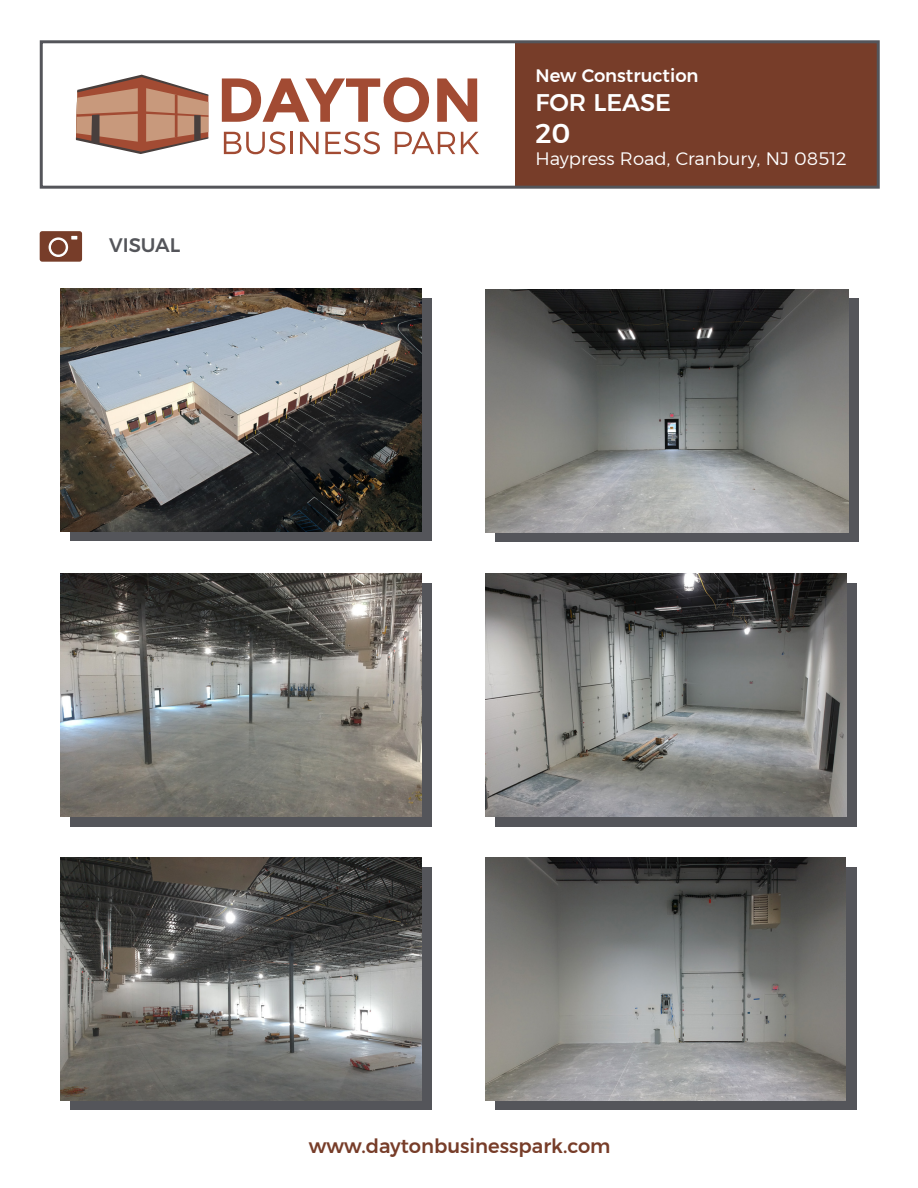
<style>
.page{position:relative;width:918px;height:1188px;background:#fff}
.page>*{position:absolute;margin:0;border:0;box-sizing:border-box;transform-origin:0 0}
.t1{font:500 27px "Montserrat";color:#fff}
.t2{font:500 24px "Montserrat";color:#fff}
.t3{font:500 19.5px "Montserrat";color:#773d29}
.t4{font:500 19.5px "Montserrat";color:#54555a}
.t5{font:300 18px "Montserrat";color:#fff}
.t6{font:500 18px "Montserrat";color:#fff}
</style>
<div class="page">
<div style="left:495px;top:583px;width:362px;height:243px;background:#54555a"></div>
<div style="left:70px;top:583px;width:362px;height:243px;background:#54555a"></div>
<div style="left:70px;top:867px;width:362px;height:243px;background:#54555a"></div>
<div style="left:495px;top:299px;width:364px;height:243px;background:#54555a"></div>
<div style="left:495px;top:867px;width:362px;height:243px;background:#54555a"></div>
<div style="left:70px;top:298px;width:362px;height:243px;background:#54555a"></div>
<div style="left:515px;top:42px;width:364px;height:145px;background:#773d29"></div>
<svg style="left:76px;top:75px;width:132px;height:79px"></svg>
<svg style="left:224px;top:132px;width:61px;height:22px"></svg>
<hr style="left:291px;top:132px;width:2px;height:22px;background:#a24b33">
<svg style="left:300px;top:132px;width:19px;height:22px"></svg>
<svg style="left:325px;top:132px;width:55px;height:22px"></svg>
<svg style="left:395px;top:132px;width:60px;height:22px"></svg>
<svg style="left:461px;top:132px;width:18px;height:22px"></svg>
<svg style="left:222px;top:77px;width:207px;height:45px"></svg>
<svg style="left:437px;top:78px;width:40px;height:44px"></svg>
<div style="left:40px;top:40px;width:840px;height:149px;border:3px solid #54555a"></div>
<div style="left:40px;top:231px;width:42px;height:31px;background:#773d29;border-radius:3px"></div>
<div style="left:70px;top:234px;width:9px;height:7px;border:2px solid #773d29"></div>
<svg style="left:48px;top:235px;width:30px;height:22px"></svg>
<img style="left:485px;top:574px;width:361px;height:243px">
<img style="left:60px;top:574px;width:362px;height:243px">
<img style="left:60px;top:858px;width:362px;height:243px">
<img style="left:485px;top:289px;width:364px;height:244px">
<img style="left:485px;top:858px;width:361px;height:243px">
<img style="left:60px;top:289px;width:362px;height:243px">
<p class="t4" style="left:109px;top:230px;width:73px">VISUAL</p>
<p class="t6" style="left:536px;top:61px;width:165px">New Construction</p>
<p class="t2" style="left:536px;top:83px;width:137px">FOR LEASE</p>
<p class="t1" style="left:536px;top:112px;width:36px">20</p>
<p class="t5" style="left:536px;top:145px;width:312px">Haypress Road, Cranbury, NJ 08512</p>
<p class="t3" style="left:309px;top:1131px;width:303px">www.daytonbusinesspark.com</p>
</div>
